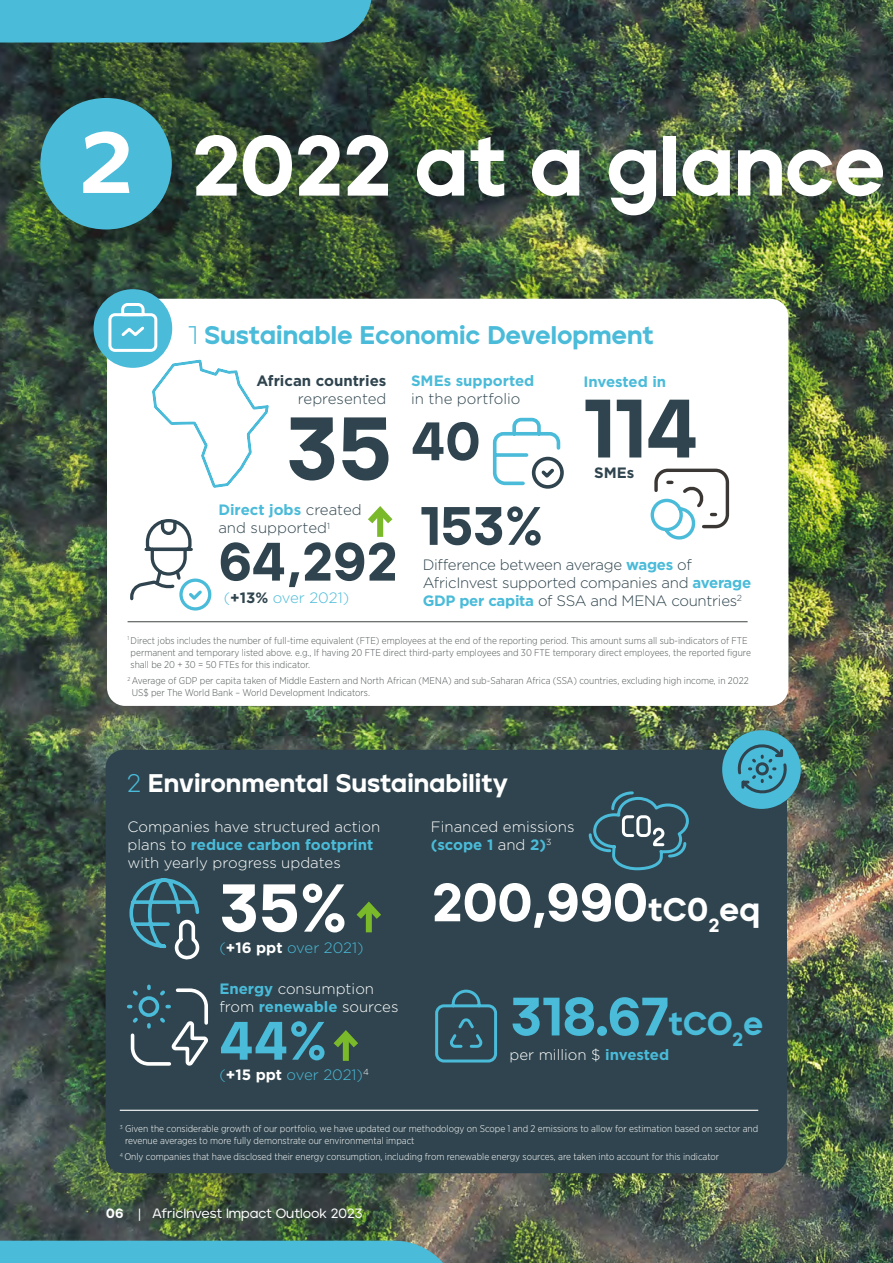
<style>
.page{position:relative;width:893px;height:1263px;background:#fff}
.page>*{position:absolute;margin:0;border:0;box-sizing:border-box;transform-origin:0 0}
.t1{font:900 89.1px "Jeko";color:#2f444e}
.t2{font:900 85.5px "Jeko";letter-spacing:-.01em;color:#fff}
.t3{font:900 82.65px "Jeko";color:#2f444e}
.t4{font:900 54px "Jeko";color:#fff}
.t5{font:900 54px "Jeko";color:#4abbd9}
.t6{font:900 54px "Jeko";color:#2f444e}
.t7{font:900 25.5px "Jeko";letter-spacing:-.005em;color:#4abbd9}
.t8{font:900 25.5px "Jeko";color:#fff}
.t9{font:300 15px/18px "Gotham";color:#fff}
.t10{font:300 15px/18px "Gotham";letter-spacing:-.02em;color:#2f444e}
.t11{font:300 15px/18px "Gotham";color:#2f444e}
.t12{font:300 15px "Gotham";letter-spacing:-.005em;color:#4abbd9}
.t13{font:700 15px "Gotham";color:#4abbd9}
.t14{font:700 15px "Gotham";color:#2f444e}
.t15{font:500 13.5px "Jeko";color:#fff}
.t16{font:300 9.75px/12px "Gotham Narrow";color:#535859}
.t17{font:300 9.75px/12px "Gotham Narrow";color:#fff}
.s1{font-family:"Whitney Index Black Rd Bd";font-weight:400;font-size:139.95px;color:#4abbd9}
.s2{font-weight:300}
.s3{font-weight:700;color:#4abbd9}
.s4{font-weight:700;color:#2f444e}
.s5{font-weight:300;color:#4abbd9}
.s6{font-size:67.5px}
.s7{font-size:32.85px}
.s8{font-weight:700;color:#fff}
.s9{font-weight:900}
</style>
<div class="page">
<img style="left:0;top:0;width:893px;height:1263px">
<div style="left:56px;top:112px;width:107px;height:107px;background:#fff;border-radius:50%"></div>
<div style="left:107px;top:299px;width:681px;height:407px;background:#fff;border-radius:18px"></div>
<div style="left:94px;top:289px;width:78px;height:79px;background:#4abbd9;border-radius:50%"></div>
<svg style="left:107px;top:301px;width:162px;height:187px"></svg>
<svg style="left:130px;top:519px;width:82px;height:92px"></svg>
<svg style="left:492px;top:417px;width:72px;height:72px"></svg>
<svg style="left:650px;top:468px;width:80px;height:72px"></svg>
<div style="left:377px;top:510px;width:6px;height:27px;background:#7ab929"></div>
<svg style="left:368px;top:506px;width:25px;height:24px"></svg>
<hr style="left:128px;top:621px;width:620px;height:1px;background:#535859">
<div style="left:106px;top:750px;width:681px;height:423px;background:#2f444e;border-radius:18px"></div>
<div style="left:722px;top:730px;width:79px;height:79px;background:#4abbd9;border-radius:50%"></div>
<svg style="left:737px;top:744px;width:50px;height:50px"></svg>
<svg style="left:127px;top:878px;width:81px;height:188px"></svg>
<div style="left:343px;top:1034px;width:6px;height:27px;background:#7ab929"></div>
<svg style="left:333px;top:1030px;width:25px;height:24px"></svg>
<div style="left:366px;top:906px;width:6px;height:26px;background:#7ab929"></div>
<svg style="left:356px;top:901px;width:25px;height:24px"></svg>
<hr style="left:120px;top:1110px;width:638px;height:1px;background:#fff">
<svg style="left:435px;top:989px;width:63px;height:74px"></svg>
<svg style="left:588px;top:791px;width:101px;height:80px"></svg>
<div style="left:0;top:0;width:372px;height:43px;background:#4abbd9"></div>
<div style="left:0;top:1241px;width:459px;height:22px;background:#4abbd9"></div>
<h2 class="t2" style="left:36px;top:113px;width:851px"><span class="s1">2</span> 2022 at a glance</h2>
<h3 class="t7" style="left:188px;top:319px;width:467px"><span class="s2">1</span> Sustainable Economic Development</h3>
<h3 class="t14" style="left:256px;top:371px;width:132px">African countries</h3>
<h3 class="t11" style="left:298px;top:389px;width:90px">represented</h3>
<h1 class="t1" style="left:286px;top:394px;width:107px">35</h1>
<h3 class="t13" style="left:411px;top:371px;width:125px">SMEs supported</h3>
<h3 class="t11" style="left:411px;top:389px;width:111px">in the portfolio</h3>
<h3 class="t13" style="left:583px;top:372px;width:84px">Invested in</h3>
<h3 class="t3" style="left:583px;top:378px;width:117px">114</h3>
<h3 class="t14" style="left:594px;top:462px;width:42px">SMEs</h3>
<h3 class="t6" style="left:411px;top:408px;width:71px">40</h3>
<h3 class="t11" style="left:218px;top:501px;width:145px"><span class="s3">Direct jobs</span> created and supported<sup>1</sup></h3>
<h3 class="t6" style="left:218px;top:528px;width:181px">64,292</h3>
<h3 class="t12" style="left:224px;top:588px;width:127px">(<span class="s4">+13%</span> over 2021)</h3>
<h3 class="t6" style="left:420px;top:493px;width:125px">153%</h3>
<h3 class="t10" style="left:423px;top:555px;width:330px">Difference between average <span class="s3">wages</span> of<br>AfricInvest supported companies and <span class="s3">average<br>GDP per capita</span> of SSA and MENA countries<sup>2</sup></h3>
<p class="t16" style="left:131px;top:634px;width:622px;text-indent:-3px"><sup>1</sup> Direct jobs includes the number of full-time equivalent (FTE) employees at the end of the reporting period. This amount sums all sub-indicators of FTE permanent and temporary listed above. e.g., If having 20 FTE direct third-party employees and 30 FTE temporary direct employees, the reported figure shall be 20 + 30 = 50 FTEs for this indicator.</p>
<p class="t16" style="left:132px;top:674px;width:618px;text-indent:-4px"><sup>2</sup> Average of GDP per capita taken of Middle Eastern and North African (MENA) and sub-Saharan Africa (SSA) countries, excluding high income, in 2022<br>US$ per The World Bank – World Development Indicators.</p>
<h3 class="t8" style="left:127px;top:768px;width:383px"><span class="s5">2</span> Environmental Sustainability</h3>
<h3 class="t9" style="left:127px;top:817px;width:254px">Companies have structured action plans to <span class="s3">reduce carbon footprint </span>with yearly progress updates</h3>
<h3 class="t9" style="left:431px;top:817px;width:145px">Financed emissions <span class="s3">(scope 1</span> and <span class="s3">2)</span><sup>3</sup></h3>
<h3 class="t4" style="left:219px;top:869px;width:542px"><span class="s6">35%</span> 200,990<span class="s7">tC0</span><sub>2</sub><span class="s7">eq</span></h3>
<h3 class="t12" style="left:219px;top:938px;width:146px">(<span class="s8">+16 ppt</span> over 2021)</h3>
<h3 class="t9" style="left:219px;top:980px;width:181px"><span class="s3">Energy</span> consumption from <span class="s3">renewable</span> sources</h3>
<h3 class="t5" style="left:219px;top:1008px;width:109px">44%</h3>
<h3 class="t12" style="left:219px;top:1065px;width:151px">(<span class="s8">+15 ppt</span> over 2021)<sup>4</sup></h3>
<h3 class="t5" style="left:510px;top:983px;width:255px">318.67<span class="s7">tCO</span><sub>2</sub><span class="s7">e</span></h3>
<h3 class="t9" style="left:510px;top:1045px;width:161px">per million $ <span class="s3">invested</span></h3>
<p class="t17" style="left:125px;top:1122px;width:635px;text-indent:-5px"><sup>3</sup> Given the considerable growth of our portfolio, we have updated our methodology on Scope 1 and 2 emissions to allow for estimation based on sector and revenue averages to more fully demonstrate our environmental impact</p>
<p class="t17" style="left:120px;top:1151px;width:601px"><sup>4</sup> Only companies that have disclosed their energy consumption, including from renewable energy sources, are taken into account for this indicator</p>
<h3 class="t15" style="left:106px;top:1205px;width:258px"><span class="s9">06</span> | AfricInvest Impact Outlook 2023</h3>
</div>
